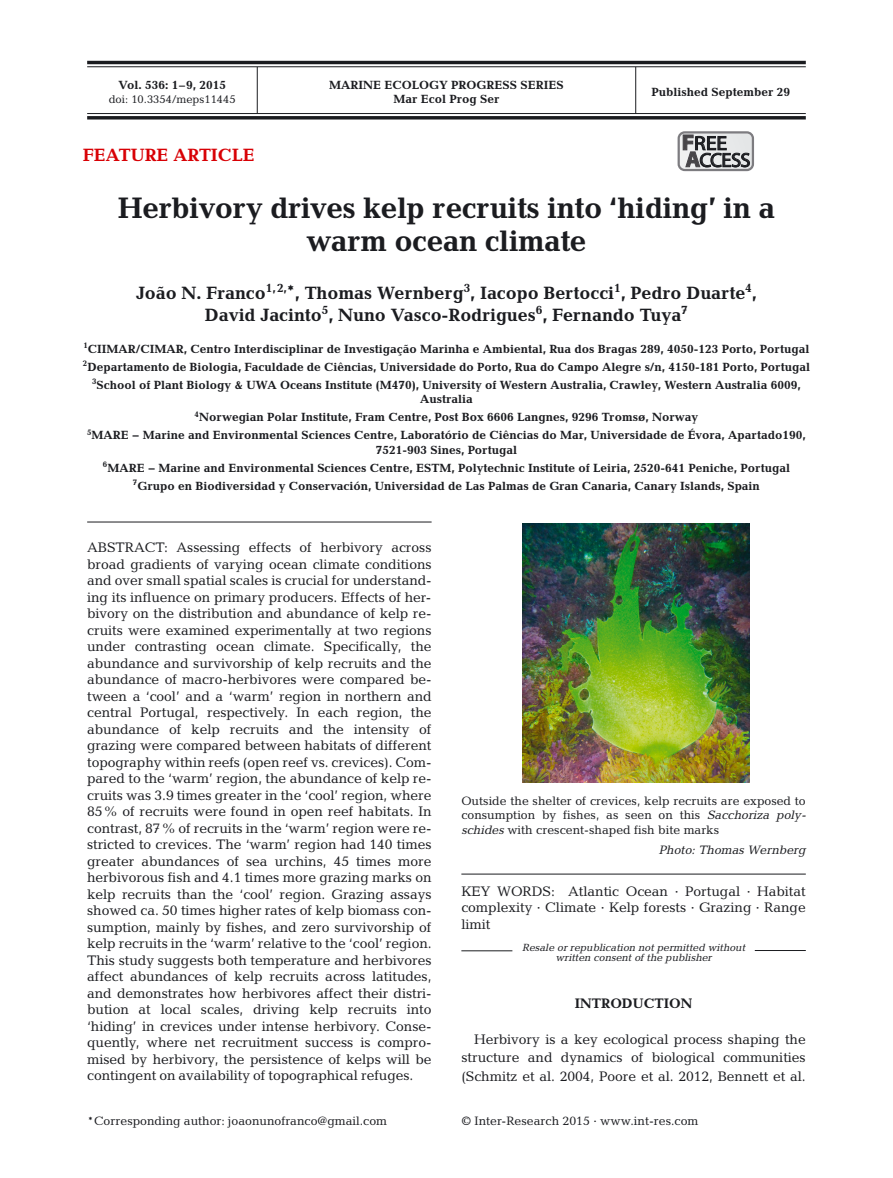
<style>
.page{position:relative;width:893px;height:1178px;background:#fff}
.page>*{position:absolute;margin:0;border:0;box-sizing:border-box;transform-origin:0 0}
.t1{font:700 30px/33px "Candida";letter-spacing:-.015em;color:#1b1c20;text-align:center}
.t2{font:19.8px/17px "Myriad";letter-spacing:-.02em;color:#1b1c20;scale:1.1 1}
.t3{font:700 18px/22.5px "Candida";letter-spacing:-.005em;color:#1b1c20;text-align:center}
.t4{font:700 18px "Candida";letter-spacing:-.005em;color:#d80005}
.t5{font:13.95px/16.5px "Candida";letter-spacing:-.005em;color:#1b1c20;text-align:justify}
.t6{font:700 13.95px "Candida";color:#1b1c20}
.t7{font:12.3px/14.4px "Candida";color:#1b1c20;text-align:justify}
.t8{font:12.3px "Oblique Straight Plain";color:#1b1c20}
.t9{font:700 12px/18px "Candida";color:#1b1c20;text-align:center}
.t10{font:11.25px "Candida";color:#1b1c20}
.t11{font:10.5px/10.5px "Oblique Bottom Plain";color:#1b1c20;text-align:center}
.s1{font-weight:700;font-size:22.05px;color:#474549}
.s2{font-family:"Oblique Straight Plain"}
</style>
<div class="page">
<hr style="left:87px;top:61px;width:719px;height:3px;background:#1b1c20">
<svg style="left:87px;top:116px;width:719px;height:4px;background:#3a3a3e"></svg>
<hr style="left:87px;top:66px;width:719px;height:1px;background:#1b1c20">
<hr style="left:257px;top:67px;width:1px;height:47px;background:#1b1c20">
<hr style="left:87px;top:113px;width:719px;height:1px;background:#1b1c20">
<hr style="left:635px;top:67px;width:1px;height:47px;background:#1b1c20">
<hr style="left:87px;top:522px;width:345px;height:1px;background:#1b1c20">
<hr style="left:461px;top:874px;width:345px;height:1px;background:#1b1c20">
<hr style="left:461px;top:950px;width:51px;height:1px;background:#1b1c20">
<hr style="left:755px;top:950px;width:51px;height:1px;background:#1b1c20">
<img style="left:522px;top:524px;width:227px;height:258px">
<div style="left:679px;top:132px;width:74px;height:38px;background:#eaecec;border-radius:6px"></div>
<div style="left:678px;top:131px;width:76px;height:40px;border:2px solid #7d7c80;border-radius:6px"></div>
<p class="t9" style="left:118px;top:77px;width:109px">Vol. 536: 1–9, 2015</p>
<p class="t10" style="left:109px;top:95px;width:128px">doi: 10.3354/meps11445</p>
<p class="t9" style="left:329px;top:79px;width:236px;line-height:14.4px">MARINE ECOLOGY PROGRESS SERIES<br>Mar Ecol Prog Ser</p>
<p class="t9" style="left:651px;top:84px;width:140px">Published September 29</p>
<h2 class="t2" style="left:681px;top:136px;width:64px"><span class="s1">F</span>REE<br><span class="s1">A</span>CCESS</h2>
<p class="t4" style="left:83px;top:148px;width:173px">FEATURE ARTICLE</p>
<h1 class="t1" style="left:118px;top:194px;width:659px">Herbivory drives kelp recruits into ‘hiding’ in a warm ocean climate</h1>
<p class="t3" style="left:136px;top:283px;width:622px">João N. Franco<sup>1,2,</sup>*, Thomas Wernberg<sup>3</sup>, Iacopo Bertocci<sup>1</sup>, Pedro Duarte<sup>4</sup>,<br>David Jacinto<sup>5</sup>, Nuno Vasco-Rodrigues<sup>6</sup>, Fernando Tuya<sup>7</sup></p>
<p class="t9" style="left:83px;top:341px;width:729px"><sup>1</sup>CIIMAR/CIMAR, Centro Interdisciplinar de Investigação Marinha e Ambiental, Rua dos Bragas 289, 4050-123 Porto, Portugal<br><sup>2</sup>Departamento de Biologia, Faculdade de Ciências, Universidade do Porto, Rua do Campo Alegre s/n, 4150-181 Porto, Portugal<br><sup>3</sup>School of Plant Biology &amp; UWA Oceans Institute (M470), University of Western Australia, Crawley, Western Australia 6009,</p>
<p class="t9" style="left:87px;top:391px;width:720px">Australia<br><sup>4</sup>Norwegian Polar Institute, Fram Centre, Post Box 6606 Langnes, 9296 Tromsø, Norway<br><sup>5</sup>MARE − Marine and Environmental Sciences Centre, Laboratório de Ciências do Mar, Universidade de Évora, Apartado190,</p>
<p class="t9" style="left:103px;top:442px;width:688px">7521-903 Sines, Portugal<br><sup>6</sup>MARE − Marine and Environmental Sciences Centre, ESTM, Polytechnic Institute of Leiria, 2520-641 Peniche, Portugal<br><sup>7</sup>Grupo en Biodiversidad y Conservación, Universidad de Las Palmas de Gran Canaria, Canary Islands, Spain</p>
<p class="t5" style="left:87px;top:540px;width:346px">ABSTRACT: Assessing effects of herbivory across broad gradients of varying ocean climate conditions and over small spatial scales is crucial for understand&shy;ing its influence on primary producers. Effects of her&shy;bivory on the distribution and abundance of kelp re&shy;cruits were examined experimentally at two regions under contrasting ocean climate. Specifically, the abundance and survivorship of kelp recruits and the abundance of macro-herbivores were compared be&shy;tween a ‘cool’ and a ‘warm’ region in northern and central Portugal, respectively. In each region, the abundance of kelp recruits and the intensity of grazing were compared between habitats of different topography within reefs (open reef vs. crevices). Com&shy;pared to the ‘warm’ region, the abundance of kelp re&shy;cruits was 3.9 times greater in the ‘cool’ region, where 85% of recruits were found in open reef habitats. In contrast, 87% of recruits in the ‘warm’ region were re&shy;stricted to crevices. The ‘warm’ region had 140 times greater abundances of sea urchins, 45 times more herbi vorous fish and 4.1 times more grazing marks on kelp recruits than the ‘cool’ region. Grazing assays showed ca. 50 times higher rates of kelp biomass con&shy;sumption, mainly by fishes, and zero survivorship of kelp recruits in the ‘warm’ relative to the ‘cool’ region.<br>This study suggests both temperature and herbivores affect abundances of kelp recruits across latitudes, and demonstrates how herbivores affect their distri&shy;bution at local scales, driving kelp recruits into ‘hiding’ in crevices under intense herbivory. Conse&shy;quently, where net recruitment success is compro&shy;mised by herbivory, the persistence of kelps will be contingent on availability of topographical refuges.</p>
<p class="t7" style="left:461px;top:795px;width:346px">Outside the shelter of crevices, kelp recruits are exposed to consumption by fishes, as seen on this <span class="s2">Sacchoriza poly&shy;schides</span> with crescent-shaped fish bite marks</p>
<p class="t8" style="left:659px;top:846px;width:149px">Photo: Thomas Wernberg</p>
<p class="t5" style="left:461px;top:884px;width:346px">KEY WORDS: Atlantic Ocean · Portugal · Habitat complexity · Climate · Kelp forests · Grazing · Range limit</p>
<p class="t11" style="left:522px;top:943px;width:225px">Resale or republication not permitted without written consent of the publisher</p>
<p class="t6" style="left:575px;top:998px;width:119px">INTRODUCTION</p>
<p class="t5" style="left:461px;top:1032px;width:346px;line-height:18.1px;text-indent:13px">Herbivory is a key ecological process shaping the structure and dynamics of biological communities (Schmitz et al. 2004, Poore et al. 2012, Bennett et al.</p>
<p class="t7" style="left:87px;top:1115px;width:302px">*Corresponding author: joaonunofranco@gmail.com</p>
<p class="t7" style="left:461px;top:1115px;width:239px">© Inter-Research 2015 · www.int-res.com</p>
</div>
